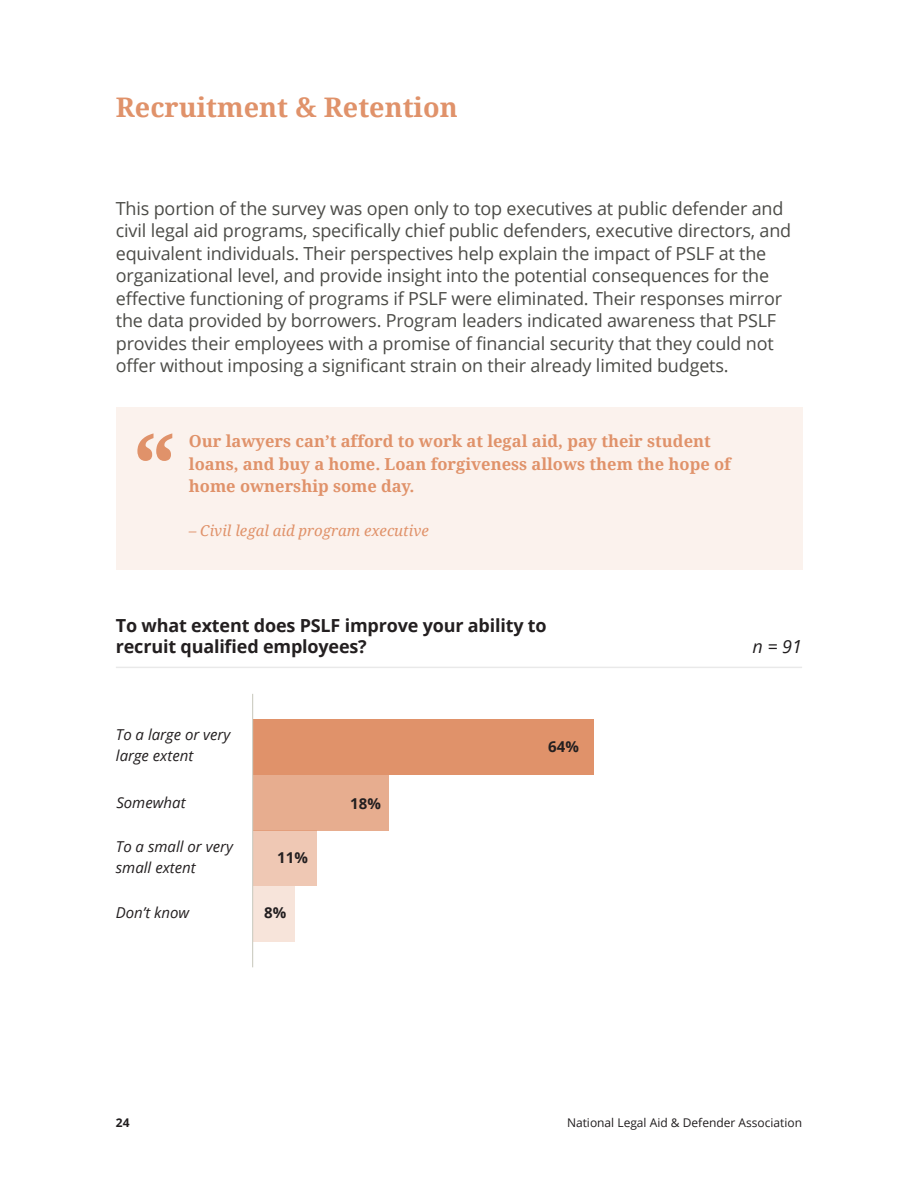
<style>
.page{position:relative;width:918px;height:1188px;background:#fff}
.page>*{position:absolute;margin:0;border:0;box-sizing:border-box;transform-origin:0 0}
.t1{font:700 90px "Droid Serif";color:#e0926a}
.t2{font:700 27px "Droid Serif";color:#e0926a}
.t3{font:18px/22.5px "Open Sans";letter-spacing:-.01em;color:#4b4b47}
.t4{font:700 18px "Open Sans";letter-spacing:-.01em;color:#231f20}
.t5{font:italic 18px "Open Sans";color:#201d1e}
.t6{font:700 16.5px/22.5px "Droid Serif";color:#e0926a}
.t7{font:italic 15px/21px "Open Sans";color:#231f20}
.t8{font:italic 15px "Droid Serif";color:#e0926a}
.t9{font:700 15px "Open Sans";color:#231f20}
.t10{font:12px "Open Sans";color:#201d1e}
.t11{font:700 12px "Open Sans";color:#201d1e}
</style>
<div class="page">
<div style="left:116px;top:407px;width:687px;height:162px;background:#fbf2ed"></div>
<div style="left:253px;top:719px;width:340px;height:56px;background:#e0926a"></div>
<div style="left:253px;top:775px;width:136px;height:56px;background:#e7ad8f"></div>
<div style="left:253px;top:831px;width:64px;height:55px;background:#efc8b4"></div>
<div style="left:253px;top:886px;width:41px;height:56px;background:#f7e4da"></div>
<hr style="left:252px;top:694px;width:1px;height:273px;background:#c7c7ba">
<hr style="left:116px;top:667px;width:686px;height:1px;background:#231f20">
<p class="t2" style="left:116px;top:89px;width:343px">Recruitment &amp; Retention</p>
<p class="t3" style="left:116px;top:196px;width:677px">This portion of the survey was open only to top executives at public defender and civil legal aid programs, specifically chief public defenders, executive directors, and equivalent individuals. Their perspectives help explain the impact of PSLF at the organizational level, and provide insight into the potential consequences for the effective functioning of programs if PSLF were eliminated. Their responses mirror the data provided by borrowers. Program leaders indicated awareness that PSLF provides their employees with a promise of financial security that they could not offer without imposing a significant strain on their already limited budgets.</p>
<p class="t1" style="left:132px;top:402px;width:46px">“</p>
<p class="t6" style="left:189px;top:430px;width:544px">Our lawyers can’t afford to work at legal aid, pay their student loans, and buy a home. Loan forgiveness allows them the hope of home ownership some day.</p>
<p class="t8" style="left:189px;top:520px;width:241px">– Civil legal aid program executive</p>
<p class="t4" style="left:116px;top:612px;width:432px">To what extent does PSLF improve your ability to</p>
<p class="t4" style="left:116px;top:634px;width:252px">recruit qualified employees?</p>
<p class="t7" style="left:116px;top:724px;width:116px">To a large or very large extent</p>
<p class="t7" style="left:116px;top:792px;width:71px">Somewhat</p>
<p class="t7" style="left:116px;top:836px;width:119px">To a small or very small extent</p>
<p class="t7" style="left:116px;top:901px;width:75px">Don’t know</p>
<p class="t9" style="left:277px;top:847px;width:32px">11%</p>
<p class="t9" style="left:264px;top:902px;width:24px">8%</p>
<p class="t9" style="left:350px;top:793px;width:32px">18%</p>
<p class="t9" style="left:548px;top:736px;width:32px">64%</p>
<p class="t5" style="left:753px;top:634px;width:51px">n = 91</p>
<p class="t11" style="left:116px;top:1114px;width:15px">24</p>
<p class="t10" style="left:567px;top:1114px;width:237px">National Legal Aid &amp; Defender Association</p>
</div>
